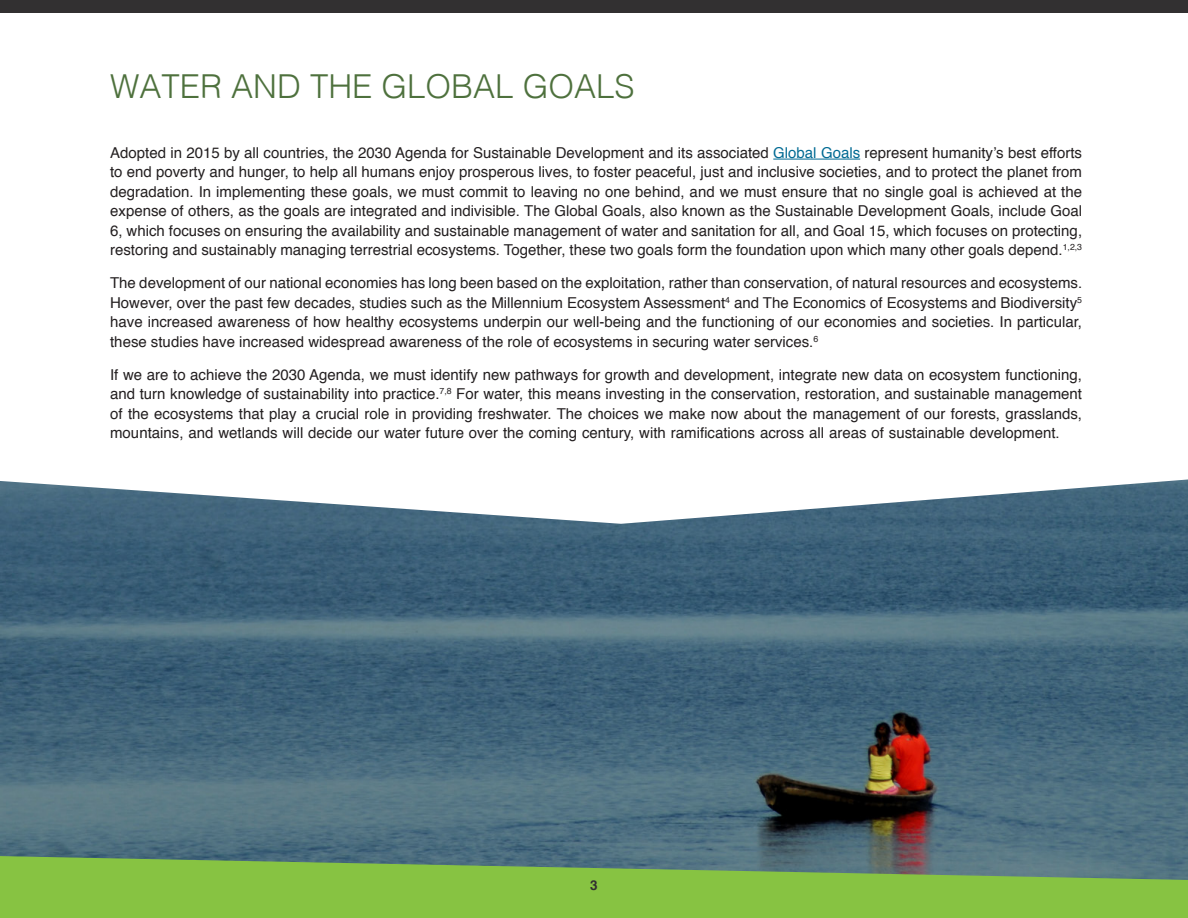
<style>
.page{position:relative;width:1188px;height:918px;background:#fff}
.page>*{position:absolute;margin:0;border:0;box-sizing:border-box;transform-origin:0 0}
.Header_1{font:300 33px "Helvetica";color:#4e713d}
.Body_Text{font:15px/19.5px "Helvetica";color:#231f20;text-align:justify}
.Header_1-2{font:700 13.5px "Helvetica";color:#323031}
.s1{color:#006a93}
</style>
<div class="page">
<div style="left:0;top:0;width:1188px;height:14px;background:#323031"></div>
<img style="left:0;top:479px;width:1188px;height:377px">
<svg style="left:0;top:856px;width:1188px;height:62px;background:#7db34d"></svg>
<hr style="left:773px;top:159px;width:87px;height:1px;background:#006a93">
<p class="Header_1" style="left:110px;top:58px;width:526px">WATER AND THE GLOBAL GOALS</p>
<p class="Body_Text" style="left:110px;top:143px;width:974px">Adopted in 2015 by all countries, the 2030 Agenda for Sustainable Development and its associated <span class="s1">Global Goals</span> represent humanity’s best efforts to end poverty and hunger, to help all humans enjoy prosperous lives, to foster peaceful, just and inclusive societies, and to protect the planet from degradation. In implementing these goals, we must commit to leaving no one behind, and we must ensure that no single goal is achieved at the expense of others, as the goals are integrated and indivisible. The Global Goals, also known as the Sustainable Development Goals, include Goal 6, which focuses on ensuring the availability and sustainable management of water and sanitation for all, and Goal 15, which focuses on protecting, restoring and sustainably managing terrestrial ecosystems. Together, these two goals form the foundation upon which many other goals depend.<sup>1,2,3</sup></p>
<p class="Body_Text" style="left:110px;top:274px;width:974px">The development of our national economies has long been based on the exploitation, rather than conservation, of natural resources and ecosystems.<br>However, over the past few decades, studies such as the Millennium Ecosystem Assessment<sup>4</sup> and The Economics of Ecosystems and Biodiversity<sup>5 </sup>have increased awareness of how healthy ecosystems underpin our well-being and the functioning of our economies and societies. In particular, these studies have increased widespread awareness of the role of ecosystems in securing water services.<sup>6</sup></p>
<p class="Body_Text" style="left:110px;top:365px;width:973px">If we are to achieve the 2030 Agenda, we must identify new pathways for growth and development, integrate new data on ecosystem functioning, and turn knowledge of sustainability into practice.<sup>7,8</sup> For water, this means investing in the conservation, restoration, and sustainable management of the ecosystems that play a crucial role in providing freshwater. The choices we make now about the management of our forests, grasslands, mountains, and wetlands will decide our water future over the coming century, with ramifications across all areas of sustainable development.</p>
<p class="Header_1-2" style="left:590px;top:874px;width:9px">3</p>
</div>
